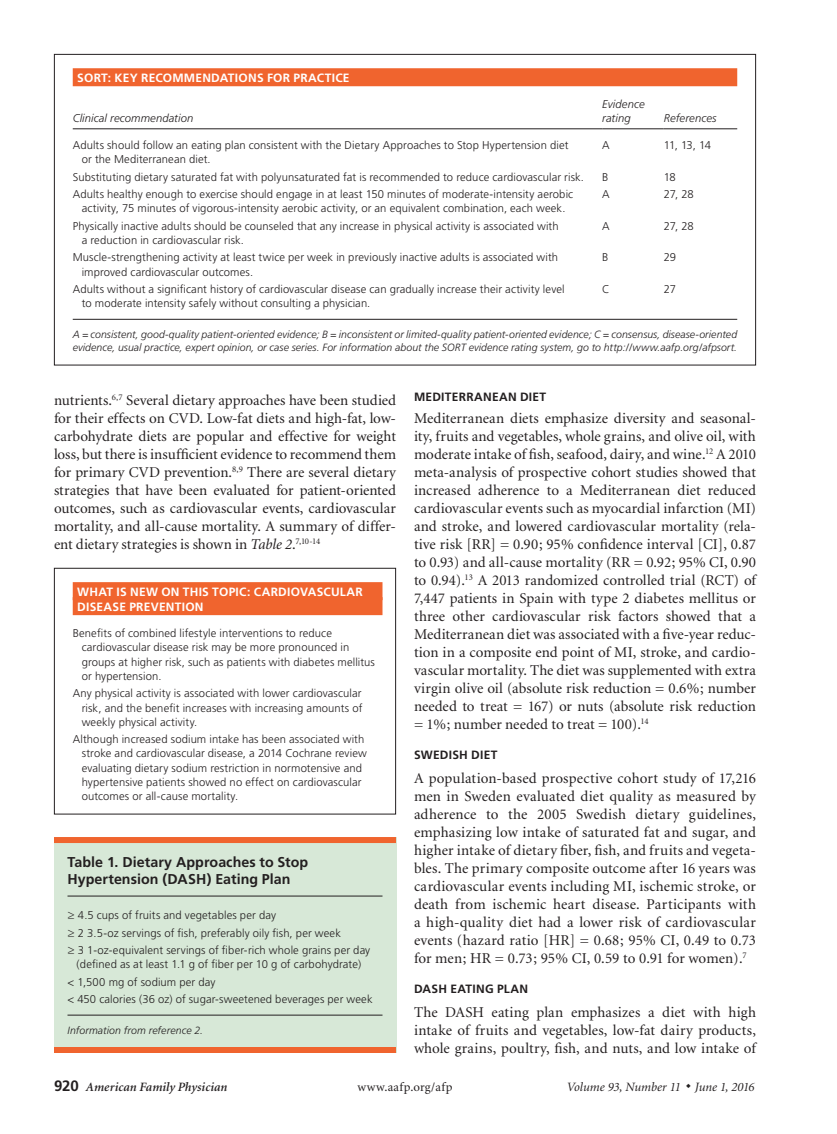
<style>
.page{position:relative;width:837px;height:1134px;background:#fff}
.page>*{position:absolute;margin:0;border:0;box-sizing:border-box;transform-origin:0 0}
.body_noindent{font:15px/18px "Minion";letter-spacing:.005em;color:#231f20;text-align:justify}
.table_title{font:700 14.25px/16.5px "Frutiger";letter-spacing:.005em;color:#231f20}
.t1{font:italic 12.75px "Minion";color:#231f20}
.t2{font:italic 600 12.75px "Minion";letter-spacing:.005em;color:#231f20}
.t3{font:12.75px "Minion";letter-spacing:.03em;color:#231f20}
.table_title_SORT{font:700 12px "Frutiger";letter-spacing:.02em;color:#fff}
.head2{font:700 12px "Frutiger";letter-spacing:.02em;color:#231f20}
.table_data{font:300 11.25px/14.2px "Frutiger";letter-spacing:.01em;color:#231f20}
.table_head1{font:italic 300 11.25px/14.2px "Frutiger";letter-spacing:.01em;color:#231f20}
.table_fig_note{font:italic 300 10.5px/13.5px "Frutiger";letter-spacing:.005em;color:#231f20}
.table_note_rule{font:italic 300 10.5px "Frutiger";letter-spacing:.01em;color:#231f20}
.s1{font-style:italic}
.s2{font-family:"Frutiger";font-weight:700;font-style:normal;font-size:15px}
</style>
<div class="page">
<div style="left:73px;top:68px;width:664px;height:18px;background:#f0642e"></div>
<hr style="left:73px;top:128px;width:529px;height:1px;background:#231f20">
<hr style="left:602px;top:128px;width:62px;height:1px;background:#231f20">
<hr style="left:664px;top:128px;width:73px;height:1px;background:#231f20">
<hr style="left:73px;top:319px;width:664px;height:1px;background:#231f20">
<div style="left:54px;top:837px;width:342px;height:216px;background:#d7e8d7"></div>
<div style="left:54px;top:837px;width:342px;height:6px;background:#f0642e"></div>
<hr style="left:68px;top:896px;width:315px;height:1px;background:#231f20">
<hr style="left:68px;top:1015px;width:315px;height:1px;background:#231f20">
<div style="left:54px;top:1047px;width:342px;height:6px;background:#f0642e"></div>
<div style="left:73px;top:582px;width:310px;height:18px;background:#f0642e"></div>
<div style="left:73px;top:597px;width:310px;height:18px;background:#f0642e"></div>
<div style="left:54px;top:568px;width:342px;height:246px;border:1px solid #231f20"></div>
<p class="table_title_SORT" style="left:77px;top:71px;width:274px">SORT: KEY RECOMMENDATIONS FOR PRACTICE</p>
<p class="table_head1" style="left:73px;top:112px;width:122px">Clinical recommendation</p>
<p class="table_head1" style="left:602px;top:97px;width:44px">Evidence rating</p>
<p class="table_head1" style="left:664px;top:112px;width:54px">References</p>
<p class="table_data" style="left:82px;top:138px;width:488px;text-indent:-9px">Adults should follow an eating plan consistent with the Dietary Approaches to Stop Hypertension diet or the Mediterranean diet.</p>
<p class="table_data" style="left:602px;top:138px;width:9px">A</p>
<p class="table_data" style="left:664px;top:138px;width:49px">11, 13, 14</p>
<p class="table_data" style="left:73px;top:170px;width:513px">Substituting dietary saturated fat with polyunsaturated fat is recommended to reduce cardiovascular risk.</p>
<p class="table_data" style="left:602px;top:170px;width:8px">B</p>
<p class="table_data" style="left:664px;top:170px;width:14px">18</p>
<p class="table_data" style="left:73px;top:187px;width:502px;text-align:center">Adults healthy enough to exercise should engage in at least 150 minutes of moderate-intensity aerobic activity, 75 minutes of vigorous-intensity aerobic activity, or an equivalent combination, each week.</p>
<p class="table_data" style="left:602px;top:187px;width:9px">A</p>
<p class="table_data" style="left:664px;top:187px;width:32px">27, 28</p>
<p class="table_data" style="left:82px;top:219px;width:479px;text-indent:-9px">Physically inactive adults should be counseled that any increase in physical activity is associated with a reduction in cardiovascular risk.</p>
<p class="table_data" style="left:602px;top:219px;width:9px">A</p>
<p class="table_data" style="left:664px;top:219px;width:32px">27, 28</p>
<p class="table_data" style="left:82px;top:251px;width:478px;text-indent:-9px">Muscle-strengthening activity at least twice per week in previously inactive adults is associated with improved cardiovascular outcomes.</p>
<p class="table_data" style="left:602px;top:251px;width:8px">B</p>
<p class="table_data" style="left:664px;top:251px;width:14px">29</p>
<p class="table_data" style="left:82px;top:282px;width:484px;text-indent:-9px">Adults without a significant history of cardiovascular disease can gradually increase their activity level to moderate intensity safely without consulting a physician.</p>
<p class="table_data" style="left:602px;top:282px;width:9px">C</p>
<p class="table_data" style="left:664px;top:282px;width:14px">27</p>
<p class="table_fig_note" style="left:73px;top:327px;width:666px">A = consistent, good-quality patient-oriented evidence; B = inconsistent or limited-quality patient-oriented evidence; C = consensus, disease-oriented evidence, usual practice, expert opinion, or case series. For information about the SORT evidence rating system, go to http://www.aafp.org/afpsort.</p>
<p class="body_noindent" style="left:54px;top:392px;width:344px">nutrients.<sup>6,7</sup> Several dietary approaches have been studied for their effects on CVD. Low-fat diets and high-fat, low&shy;carbohydrate diets are popular and effective for weight loss, but there is insufficient evidence to recommend them for primary CVD prevention.<sup>8,9</sup> There are several dietary strategies that have been evaluated for patient-oriented outcomes, such as cardiovascular events, cardiovascular mortality, and all-cause mortality. A summary of differ&shy;ent dietary strategies is shown in <span class="s1">Table 2</span>.<sup>7,10-14</sup></p>
<p class="head2" style="left:414px;top:390px;width:134px">MEDITERRANEAN DIET</p>
<p class="body_noindent" style="left:414px;top:410px;width:344px">Mediterranean diets emphasize diversity and seasonal&shy;ity, fruits and vegetables, whole grains, and olive oil, with moderate intake of fish, seafood, dairy, and wine.<sup>12</sup> A 2010 meta-analysis of prospective cohort studies showed that increased adherence to a Mediterranean diet reduced cardiovascular events such as myocardial infarction (MI) and stroke, and lowered cardiovascular mortality (rela&shy;tive risk [RR] = 0.90; 95% confidence interval [CI], 0.87 to 0.93) and all-cause mortality (RR = 0.92; 95% CI, 0.90 to 0.94).<sup>13</sup> A 2013 randomized controlled trial (RCT) of 7,447 patients in Spain with type 2 diabetes mellitus or three other cardiovascular risk factors showed that a Mediterranean diet was associated with a five-year reduc&shy;tion in a composite end point of MI, stroke, and cardio&shy;vascular mortality. The diet was supplemented with extra virgin olive oil (absolute risk reduction = 0.6%; number needed to treat = 167) or nuts (absolute risk reduction = 1%; number needed to treat = 100).<sup>14</sup></p>
<p class="head2" style="left:414px;top:748px;width:85px">SWEDISH DIET</p>
<p class="body_noindent" style="left:414px;top:770px;width:344px">A population-based prospective cohort study of 17,216 men in Sweden evaluated diet quality as measured by adherence to the 2005 Swedish dietary guidelines, emphasizing low intake of saturated fat and sugar, and higher intake of dietary fiber, fish, and fruits and vegeta&shy;bles. The primary composite outcome after 16 years was cardiovascular events including MI, ischemic stroke, or death from ischemic heart disease. Participants with a high-quality diet had a lower risk of cardiovascular events (hazard ratio [HR] = 0.68; 95% CI, 0.49 to 0.73 for men; HR = 0.73; 95% CI, 0.59 to 0.91 for women).<sup>7</sup></p>
<p class="head2" style="left:414px;top:982px;width:116px">DASH EATING PLAN</p>
<p class="body_noindent" style="left:414px;top:1004px;width:344px">The DASH eating plan emphasizes a diet with high intake of fruits and vegetables, low-fat dairy products, whole grains, poultry, fish, and nuts, and low intake of</p>
<p class="table_title_SORT" style="left:77px;top:584px;width:287px">WHAT IS NEW ON THIS TOPIC: CARDIOVASCULAR</p>
<p class="table_title_SORT" style="left:77px;top:599px;width:128px">DISEASE PREVENTION</p>
<p class="table_data" style="left:82px;top:626px;width:295px;text-indent:-9px">Benefits of combined lifestyle interventions to reduce cardiovascular disease risk may be more pronounced in groups at higher risk, such as patients with diabetes mellitus or hypertension.</p>
<p class="table_data" style="left:82px;top:686px;width:282px;text-align:justify;text-indent:-9px">Any physical activity is associated with lower cardiovascular risk, and the benefit increases with increasing amounts of weekly physical activity.</p>
<p class="table_data" style="left:82px;top:732px;width:287px;text-indent:-9px">Although increased sodium intake has been associated with stroke and cardiovascular disease, a 2014 Cochrane review evaluating dietary sodium restriction in normotensive and hypertensive patients showed no effect on cardiovascular outcomes or all-cause mortality.</p>
<p class="table_title" style="left:68px;top:854px;width:242px">Table 1. Dietary Approaches to Stop<br>Hypertension (DASH) Eating Plan</p>
<p class="table_data" style="left:68px;top:908px;width:210px">≥ 4.5 cups of fruits and vegetables per day</p>
<p class="table_data" style="left:68px;top:926px;width:275px">≥ 2 3.5-oz servings of fish, preferably oily fish, per week</p>
<p class="table_data" style="left:68px;top:943px;width:304px;text-align:center">≥ 3 1-oz-equivalent servings of fiber-rich whole grains per day (defined as at least 1.1 g of fiber per 10 g of carbohydrate)</p>
<p class="table_data" style="left:68px;top:975px;width:150px">&lt; 1,500 mg of sodium per day</p>
<p class="table_data" style="left:68px;top:992px;width:307px">&lt; 450 calories (36 oz) of sugar-sweetened beverages per week</p>
<p class="table_note_rule" style="left:68px;top:1024px;width:137px">Information from reference 2.</p>
<p class="t2" style="left:54px;top:1080px;width:175px"><span class="s2">920</span> American Family Physician</p>
<p class="t3" style="left:357px;top:1080px;width:97px">www.aafp.org/afp</p>
<p class="t1" style="left:567px;top:1080px;width:189px">Volume 93, Number 11 ◆ June 1, 2016</p>
</div>
